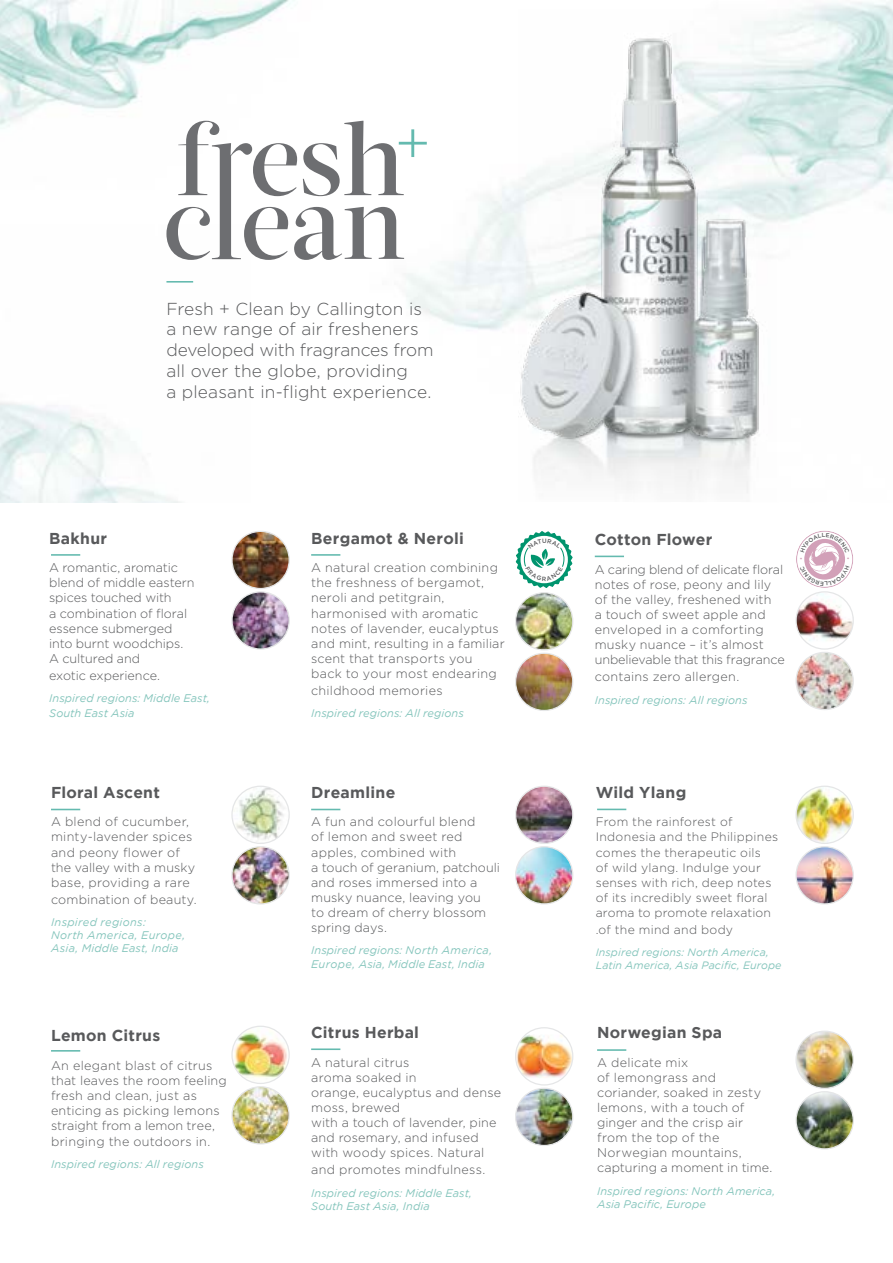
<style>
.page{position:relative;width:893px;height:1263px;background:#fff}
.page>*{position:absolute;margin:0;border:0;box-sizing:border-box;transform-origin:0 0}
.t1{font:300 17.4px/20.9px "Gotham";letter-spacing:.005em;color:#58595b}
.t2{font:700 15.75px "Gotham";letter-spacing:.02em;color:#58595b}
.t3{font:300 12.6px/15.1px "Gotham";letter-spacing:.015em;color:#58595b}
.t4{font:300 12.6px/15.1px "Gotham";letter-spacing:-.005em;color:#58595b}
.t5{font:300 12.15px/15.1px "Gotham";letter-spacing:.02em;color:#58595b}
.t6{font:italic 10.95px/13.2px "Gotham";letter-spacing:.01em;color:#85c5bc}
.t7{font:italic 10.65px/13.2px "Gotham";letter-spacing:.01em;color:#85c5bc}
</style>
<div class="page">
<img style="left:0;top:0;width:893px;height:502px">
<svg style="left:597px;top:809px;width:29px;height:1px"></svg>
<svg style="left:595px;top:556px;width:29px;height:1px"></svg>
<img style="left:796px;top:652px;width:57px;height:57px;border-radius:29px">
<div style="left:795px;top:652px;width:59px;height:58px;border:1px solid #e5e6e7;border-radius:50%"></div>
<img style="left:797px;top:593px;width:55px;height:53px">
<div style="left:795px;top:591px;width:59px;height:59px;border:1px solid #e5e6e7;border-radius:50%"></div>
<svg style="left:796px;top:531px;width:57px;height:56px"></svg>
<div style="left:796px;top:531px;width:57px;height:56px;border:1px solid #d2a0b8;border-radius:50%"></div>
<svg style="left:51px;top:809px;width:29px;height:1px"></svg>
<hr style="left:51px;top:554px;width:29px;height:2px;background:#64baaf">
<hr style="left:311px;top:554px;width:29px;height:2px;background:#64baaf">
<img style="left:232px;top:592px;width:57px;height:57px;border-radius:29px">
<div style="left:231px;top:591px;width:59px;height:59px;border:1px solid #e5e6e7;border-radius:50%"></div>
<img style="left:516px;top:653px;width:57px;height:57px;border-radius:29px">
<div style="left:515px;top:653px;width:58px;height:58px;border:1px solid #e5e6e7;border-radius:50%"></div>
<img style="left:232px;top:531px;width:57px;height:57px;border-radius:29px">
<div style="left:231px;top:531px;width:59px;height:58px;border:1px solid #e5e6e7;border-radius:50%"></div>
<img style="left:516px;top:593px;width:57px;height:57px;border-radius:29px">
<div style="left:515px;top:592px;width:58px;height:58px;border:1px solid #e5e6e7;border-radius:50%"></div>
<svg style="left:166px;top:121px;width:261px;height:139px"></svg>
<img style="left:508px;top:51px;width:277px;height:450px">
<hr style="left:166px;top:281px;width:27px;height:2px;background:#64baaf">
<img style="left:518px;top:9px;width:258px;height:492px">
<img style="left:796px;top:847px;width:57px;height:57px;border-radius:28px">
<div style="left:795px;top:846px;width:59px;height:58px;border:1px solid #e5e6e7;border-radius:50%"></div>
<img style="left:796px;top:786px;width:57px;height:57px;border-radius:29px">
<div style="left:795px;top:786px;width:59px;height:58px;border:1px solid #e5e6e7;border-radius:50%"></div>
<svg style="left:311px;top:809px;width:29px;height:1px"></svg>
<img style="left:516px;top:847px;width:57px;height:57px;border-radius:29px">
<div style="left:515px;top:846px;width:58px;height:58px;border:1px solid #e5e6e7;border-radius:50%"></div>
<img style="left:516px;top:786px;width:57px;height:57px;border-radius:29px">
<div style="left:515px;top:786px;width:58px;height:58px;border:1px solid #e5e6e7;border-radius:50%"></div>
<svg style="left:51px;top:1050px;width:29px;height:1px"></svg>
<img style="left:232px;top:1087px;width:57px;height:57px;border-radius:29px">
<div style="left:231px;top:1086px;width:59px;height:58px;border:1px solid #e5e6e7;border-radius:50%"></div>
<img style="left:232px;top:1026px;width:57px;height:57px;border-radius:29px">
<div style="left:231px;top:1026px;width:59px;height:58px;border:1px solid #e5e6e7;border-radius:50%"></div>
<hr style="left:311px;top:1048px;width:29px;height:2px;background:#64baaf">
<img style="left:516px;top:1088px;width:57px;height:57px;border-radius:29px">
<div style="left:515px;top:1088px;width:58px;height:58px;border:1px solid #e5e6e7;border-radius:50%"></div>
<img style="left:516px;top:1034px;width:57px;height:44px">
<div style="left:515px;top:1027px;width:58px;height:58px;border:1px solid #e5e6e7;border-radius:50%"></div>
<hr style="left:597px;top:1049px;width:29px;height:2px;background:#64baaf">
<img style="left:796px;top:1092px;width:57px;height:57px;border-radius:29px">
<div style="left:795px;top:1091px;width:59px;height:58px;border:1px solid #e5e6e7;border-radius:50%"></div>
<img style="left:796px;top:1031px;width:57px;height:57px;border-radius:29px">
<div style="left:795px;top:1030px;width:59px;height:59px;border:1px solid #e5e6e7;border-radius:50%"></div>
<img style="left:232px;top:847px;width:57px;height:57px;border-radius:29px">
<div style="left:231px;top:846px;width:59px;height:58px;border:1px solid #e5e6e7;border-radius:50%"></div>
<img style="left:232px;top:786px;width:57px;height:57px;border-radius:29px">
<div style="left:231px;top:786px;width:59px;height:58px;border:1px solid #e5e6e7;border-radius:50%"></div>
<svg style="left:800px;top:533px;width:49px;height:53px"></svg>
<svg style="left:515px;top:531px;width:58px;height:57px"></svg>
<h1 class="t1" style="left:166px;top:297px;width:269px">Fresh + Clean by Callington is a new range of air fresheners developed with fragrances from all over the globe, providing<br>a pleasant in-flight experience.</h1>
<p class="t2" style="left:49px;top:529px;width:59px">Bakhur</p>
<p class="t4" style="left:49px;top:560px;width:147px">A romantic, aromatic blend of middle eastern spices touched with<br>a combination of floral essence submerged into burnt woodchips.<br>A cultured and</p>
<p class="t4" style="left:49px;top:668px;width:112px">exotic experience.</p>
<p class="t6" style="left:49px;top:691px;width:162px;line-height:15.1px">Inspired regions: Middle East,<br>South East Asia</p>
<p class="t2" style="left:51px;top:783px;width:110px">Floral Ascent</p>
<p class="t3" style="left:51px;top:814px;width:146px">A blend of cucumber, minty-lavender spices and peony flower of the valley with a musky base, providing a rare</p>
<p class="t3" style="left:51px;top:891px;width:147px">combination of beauty.</p>
<p class="t6" style="left:51px;top:915px;width:136px">Inspired regions:<br>North America, Europe,<br>Asia, Middle East, India</p>
<p class="t2" style="left:51px;top:1027px;width:111px">Lemon Citrus</p>
<p class="t3" style="left:51px;top:1057px;width:177px">An elegant blast of citrus that leaves the room feeling fresh and clean, just as enticing as picking lemons straight from a lemon tree, bringing the outdoors in.</p>
<p class="t6" style="left:51px;top:1157px;width:154px">Inspired regions: All regions</p>
<p class="t2" style="left:311px;top:529px;width:154px">Bergamot &amp; Neroli</p>
<p class="t3" style="left:311px;top:560px;width:195px">A natural creation combining the freshness of bergamot, neroli and petitgrain, harmonised with aromatic notes of lavender, eucalyptus and mint, resulting in a familiar scent that transports you back to your most endearing</p>
<p class="t3" style="left:311px;top:683px;width:133px">childhood memories</p>
<p class="t6" style="left:311px;top:707px;width:154px">Inspired regions: All regions</p>
<p class="t2" style="left:311px;top:783px;width:86px">Dreamline</p>
<p class="t3" style="left:311px;top:814px;width:190px">A fun and colourful blend<br>of lemon and sweet red apples, combined with<br>a touch of geranium, patchouli and roses immersed into a musky nuance, leaving you<br>to dream of cherry blossom spring days.</p>
<p class="t6" style="left:311px;top:944px;width:183px">Inspired regions: North America,<br>Europe, Asia, Middle East, India</p>
<p class="t2" style="left:311px;top:1023px;width:109px">Citrus Herbal</p>
<p class="t3" style="left:311px;top:1054px;width:192px">A natural citrus<br>aroma soaked in<br>orange, eucalyptus and dense moss, brewed<br>with a touch of lavender, pine and rosemary, and infused with woody spices. Natural</p>
<p class="t3" style="left:311px;top:1162px;width:176px">and promotes mindfulness.</p>
<p class="t6" style="left:311px;top:1186px;width:162px">Inspired regions: Middle East,<br>South East Asia, India</p>
<p class="t2" style="left:595px;top:530px;width:119px">Cotton Flower</p>
<p class="t3" style="left:595px;top:561px;width:192px">A caring blend of delicate floral notes of rose, peony and lily of the valley, freshened with<br>a touch of sweet apple and enveloped in a comforting musky nuance – it’s almost unbelievable that this fragrance</p>
<p class="t3" style="left:595px;top:669px;width:146px">contains zero allergen.</p>
<p class="t6" style="left:595px;top:693px;width:154px">Inspired regions: All regions</p>
<p class="t2" style="left:596px;top:783px;width:92px">Wild Ylang</p>
<p class="t5" style="left:596px;top:814px;width:184px">From the rainforest of<br>Indonesia and the Philippines comes the therapeutic oils<br>of wild ylang. Indulge your senses with rich, deep notes of its incredibly sweet floral aroma to promote relaxation</p>
<p class="t5" style="left:596px;top:922px;width:139px">.of the mind and body</p>
<p class="t7" style="left:596px;top:946px;width:187px">Inspired regions: North America,<br>Latin America, Asia Pacific, Europe</p>
<p class="t2" style="left:597px;top:1023px;width:127px">Norwegian Spa</p>
<p class="t3" style="left:597px;top:1054px;width:177px">A delicate mix<br>of lemongrass and coriander, soaked in zesty lemons, with a touch of ginger and the crisp air from the top of the<br>Norwegian mountains, capturing a moment in time.</p>
<p class="t6" style="left:597px;top:1184px;width:180px">Inspired regions: North America,<br>Asia Pacific, Europe</p>
</div>
